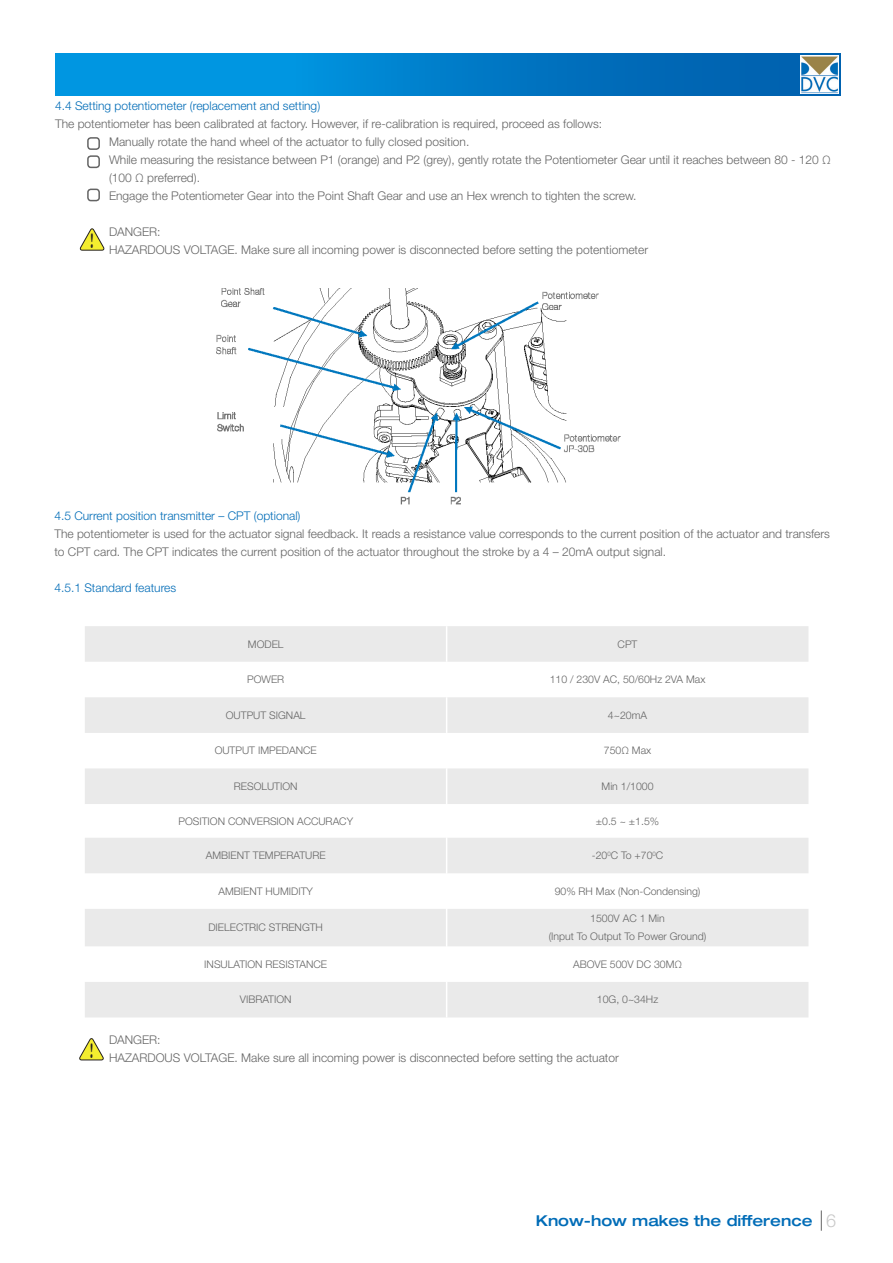
<style>
.page{position:relative;width:893px;height:1263px;background:#fff}
.page>*{position:absolute;margin:0;border:0;box-sizing:border-box;transform-origin:0 0}
.t1{font:700 22.35px "Candara";color:#231f20;scale:.52 1}
.t2{font:300 18px "Helvetica Neue LT Std";color:#c8c8c8}
.t3{font:500 expanded 15px "Helvetica Neue LT Std";color:#006cb7}
.t4{font:300 12px/18px "Helvetica Neue LT Std";color:#646464}
.t5{font:300 12px "Helvetica Neue LT Std";color:#006cb7}
.t6{font:300 10.5px "Helvetica Neue LT Std";color:#646464}
</style>
<div class="page">
<div style="left:55px;top:53px;width:785px;height:43px;background:linear-gradient(to right,#00a1ec,#005aa9)"></div>
<img style="left:800px;top:55px;width:38px;height:39px">
<svg style="left:821px;top:1210px;width:1px;height:21px"></svg>
<div style="left:87px;top:137px;width:13px;height:13px;border:2px solid #646464;border-radius:3px"></div>
<div style="left:87px;top:155px;width:13px;height:13px;border:2px solid #646464;border-radius:3px"></div>
<div style="left:87px;top:189px;width:13px;height:12px;border:2px solid #646464;border-radius:3px"></div>
<svg style="left:79px;top:228px;width:25px;height:23px"></svg>
<img style="left:216px;top:287px;width:405px;height:218px">
<svg style="left:85px;top:626px;width:723px;height:391px;fill:#eaeaea"></svg>
<hr style="left:446px;top:626px;width:1px;height:36px;background:#fff">
<hr style="left:446px;top:662px;width:1px;height:35px;background:#fff">
<hr style="left:446px;top:697px;width:1px;height:36px;background:#fff">
<hr style="left:446px;top:733px;width:1px;height:35px;background:#fff">
<hr style="left:446px;top:768px;width:1px;height:36px;background:#fff">
<hr style="left:446px;top:804px;width:1px;height:34px;background:#fff">
<hr style="left:446px;top:838px;width:1px;height:35px;background:#fff">
<hr style="left:446px;top:873px;width:1px;height:36px;background:#fff">
<hr style="left:446px;top:909px;width:1px;height:37px;background:#fff">
<hr style="left:446px;top:946px;width:1px;height:36px;background:#fff">
<hr style="left:446px;top:982px;width:1px;height:35px;background:#fff">
<svg style="left:79px;top:1038px;width:25px;height:22px"></svg>
<p class="t5" style="left:55px;top:98px;width:267px">4.4 Setting potentiometer (replacement and setting)</p>
<p class="t4" style="left:55px;top:114px;width:549px">The potentiometer has been calibrated at factory. However, if re-calibration is required, proceed as follows:</p>
<p class="t4" style="left:109px;top:132px;width:362px">Manually rotate the hand wheel of the actuator to fully closed position.</p>
<p class="t4" style="left:109px;top:150px;width:723px">While measuring the resistance between P1 (orange) and P2 (grey), gently rotate the Potentiometer Gear until it reaches between 80 - 120 Ω (100 Ω preferred).</p>
<p class="t4" style="left:109px;top:186px;width:529px">Engage the Potentiometer Gear into the Point Shaft Gear and use an Hex wrench to tighten the screw.</p>
<p class="t4" style="left:109px;top:222px;width:53px">DANGER:</p>
<p class="t4" style="left:109px;top:240px;width:541px">HAZARDOUS VOLTAGE. Make sure all incoming power is disconnected before setting the potentiometer</p>
<p class="t1" style="left:91px;top:227px;width:7px">!</p>
<p class="t5" style="left:54px;top:509px;width:248px">4.5 Current position transmitter – CPT (optional)</p>
<p class="t4" style="left:54px;top:525px;width:777px">The potentiometer is used for the actuator signal feedback. It reads a resistance value corresponds to the current position of the actuator and transfers to CPT card. The CPT indicates the current position of the actuator throughout the stroke by a 4 – 20mA output signal.</p>
<p class="t5" style="left:54px;top:581px;width:123px">4.5.1 Standard features</p>
<p class="t6" style="left:248px;top:637px;width:37px">MODEL</p>
<p class="t6" style="left:618px;top:637px;width:21px">CPT</p>
<p class="t6" style="left:247px;top:673px;width:39px">POWER</p>
<p class="t6" style="left:550px;top:673px;width:157px">110 / 230V AC, 50/60Hz 2VA Max</p>
<p class="t6" style="left:226px;top:709px;width:81px">OUTPUT SIGNAL</p>
<p class="t6" style="left:608px;top:709px;width:41px">4~20mA</p>
<p class="t6" style="left:215px;top:744px;width:104px">OUTPUT IMPEDANCE</p>
<p class="t6" style="left:604px;top:744px;width:49px">750Ω Max</p>
<p class="t6" style="left:234px;top:780px;width:65px">RESOLUTION</p>
<p class="t6" style="left:602px;top:780px;width:53px">Min 1/1000</p>
<p class="t6" style="left:178px;top:814px;width:176px">POSITION CONVERSION ACCURACY</p>
<p class="t6" style="left:596px;top:814px;width:65px">±0.5 ~ ±1.5%</p>
<p class="t6" style="left:206px;top:849px;width:121px">AMBIENT TEMPERATURE</p>
<p class="t6" style="left:592px;top:849px;width:73px">-20<sup>0</sup>C To +70<sup>0</sup>C</p>
<p class="t6" style="left:218px;top:885px;width:96px">AMBIENT HUMIDITY</p>
<p class="t6" style="left:555px;top:885px;width:147px">90% RH Max (Non-Condensing)</p>
<p class="t6" style="left:208px;top:921px;width:116px">DIELECTRIC STRENGTH</p>
<p class="t6" style="left:590px;top:912px;width:76px">1500V AC 1 Min</p>
<p class="t6" style="left:549px;top:930px;width:159px">(Input To Output To Power Ground)</p>
<p class="t1" style="left:90px;top:1036px;width:7px">!</p>
<p class="t6" style="left:204px;top:958px;width:124px">INSULATION RESISTANCE</p>
<p class="t6" style="left:573px;top:958px;width:110px">ABOVE 500V DC 30MΩ</p>
<p class="t6" style="left:240px;top:993px;width:53px">VIBRATION</p>
<p class="t6" style="left:597px;top:993px;width:63px">10G, 0~34Hz</p>
<p class="t4" style="left:109px;top:1031px;width:53px">DANGER:</p>
<p class="t4" style="left:109px;top:1049px;width:511px">HAZARDOUS VOLTAGE. Make sure all incoming power is disconnected before setting the actuator</p>
<p class="t3" style="left:536px;top:1211px;width:278px">Know-how makes the difference</p>
<p class="t2" style="left:826px;top:1210px;width:12px">6</p>
</div>
